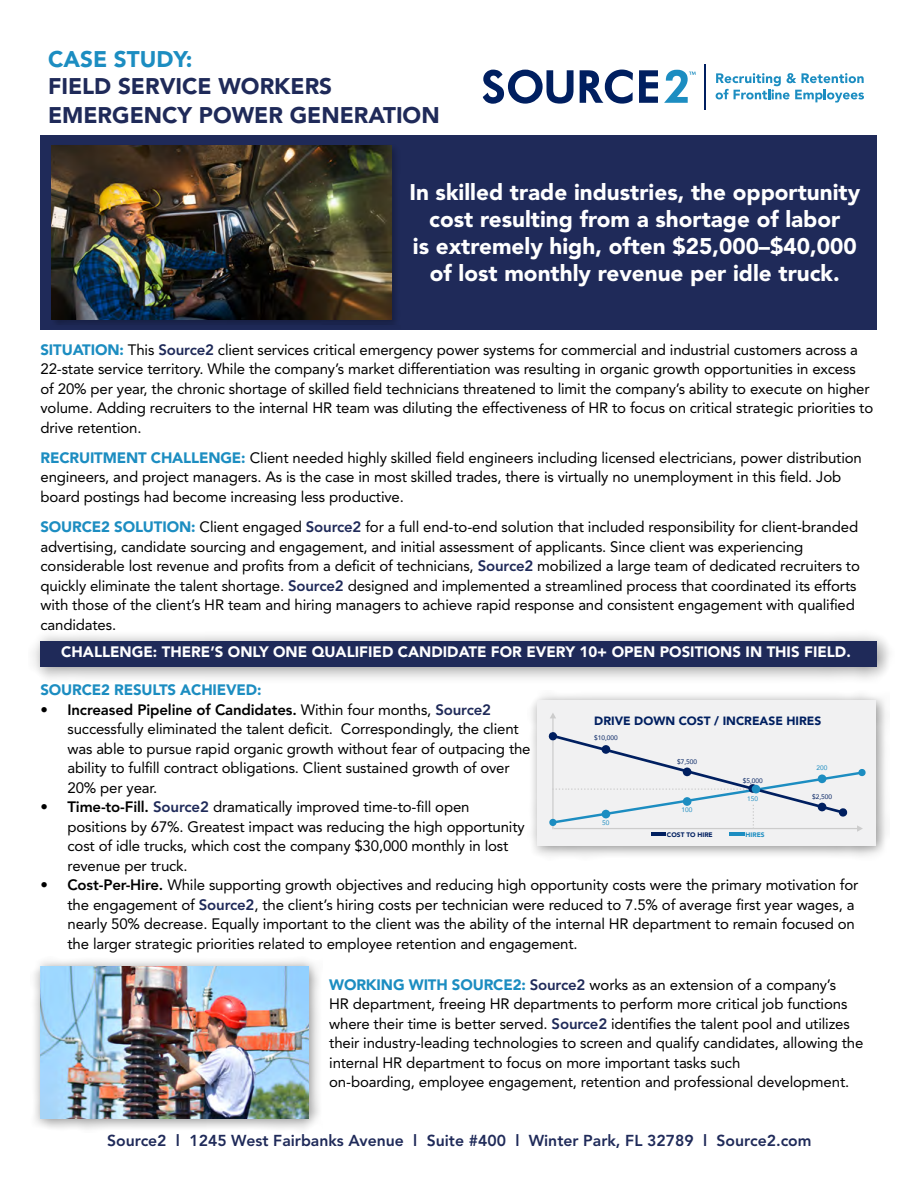
<style>
.page{position:relative;width:918px;height:1188px;background:#fff}
.page>*{position:absolute;margin:0;border:0;box-sizing:border-box;transform-origin:0 0}
.t1{font:900 22.5px/27px "Avenir";color:#fff;text-align:center}
.t2{font:900 22.5px/28.5px "Avenir";color:#1f2a59}
.t3{font:900 22.5px "Avenir";color:#1c8dc1}
.t4{font:800 15.75px "Avenir";color:#1f2a59}
.t5{font:15px/19.5px "Avenir";letter-spacing:-.01em;color:#000}
.t6{font:900 15px "Avenir";color:#fff}
.t7{font:900 15px "Avenir";letter-spacing:-.01em;color:#1c8dc1}
.t8{font:900 12px "Avenir";color:#001f60}
.t9{font:6.6px "Avenir";color:#001f60}
.t10{font:6.6px "Avenir";color:#1c8dc1}
.t11{font:900 6.6px "Avenir";color:#001f60}
.t12{font:900 6.6px "Avenir";color:#1c8dc1}
.s1{font-weight:900;color:#1c8dc1}
.s2{font-weight:800;color:#1f2a59}
.s3{font-weight:800}
</style>
<div class="page">
<div style="left:40px;top:135px;width:838px;height:195px;background:#1f2a59"></div>
<div style="left:50px;top:144px;width:351px;height:185px;background:#000;opacity:.25"></div>
<img style="left:51px;top:146px;width:340px;height:173px">
<div style="left:527px;top:690px;width:363px;height:170px;background:#000;opacity:.45"></div>
<div style="left:538px;top:700px;width:338px;height:146px;background:#f1f1f2"></div>
<svg style="left:548px;top:713px;width:318px;height:119px"></svg>
<hr style="left:651px;top:832px;width:14px;height:4px;background:#001f60">
<hr style="left:729px;top:832px;width:15px;height:4px;background:#1c8dc1">
<div style="left:602px;top:745px;width:8px;height:9px;background:#001f60;border-radius:50%"></div>
<div style="left:683px;top:768px;width:8px;height:8px;background:#001f60;border-radius:50%"></div>
<svg style="left:748px;top:784px;width:9px;height:9px"></svg>
<div style="left:818px;top:803px;width:8px;height:8px;background:#001f60;border-radius:50%"></div>
<div style="left:818px;top:774px;width:8px;height:9px;background:#1c8dc1;border-radius:50%"></div>
<div style="left:752px;top:785px;width:8px;height:8px;background:#1c8dc1;border-radius:50%"></div>
<div style="left:683px;top:797px;width:8px;height:9px;background:#1c8dc1;border-radius:50%"></div>
<div style="left:602px;top:810px;width:8px;height:8px;background:#1c8dc1;border-radius:50%"></div>
<div style="left:28px;top:629px;width:866px;height:55px;background:#000;opacity:.45"></div>
<div style="left:40px;top:641px;width:838px;height:26px;background:#1f2a59"></div>
<div style="left:31px;top:957px;width:292px;height:176px;background:#000;opacity:.45"></div>
<img style="left:40px;top:966px;width:269px;height:153px">
<svg style="left:483px;top:70px;width:91px;height:34px"></svg>
<svg style="left:580px;top:70px;width:53px;height:34px"></svg>
<svg style="left:639px;top:70px;width:19px;height:33px"></svg>
<svg style="left:664px;top:70px;width:32px;height:33px"></svg>
<svg style="left:716px;top:73px;width:148px;height:30px"></svg>
<hr style="left:705px;top:64px;width:1px;height:45px;background:#001f60">
<h1 class="t3" style="left:48px;top:46px;width:146px">CASE STUDY:</h1>
<h1 class="t2" style="left:48px;top:72px;width:393px">FIELD SERVICE WORKERS<br>EMERGENCY POWER GENERATION</h1>
<h1 class="t1" style="left:409px;top:179px;width:452px">In skilled trade industries, the opportunity cost resulting from a shortage of labor<br>is extremely high, often $25,000–$40,000 of lost monthly revenue per idle truck.</h1>
<p class="t5" style="left:40px;top:340px;width:834px"><span class="s1">SITUATION:</span> This <span class="s2">Source2</span> client services critical emergency power systems for commercial and industrial customers across a 22-state service territory. While the company’s market differentiation was resulting in organic growth opportunities in excess<br>of 20% per year, the chronic shortage of skilled field technicians threatened to limit the company’s ability to execute on higher volume. Adding recruiters to the internal HR team was diluting the effectiveness of HR to focus on critical strategic priorities to drive retention.</p>
<p class="t5" style="left:41px;top:448px;width:823px"><span class="s1">RECRUITMENT CHALLENGE:</span> Client needed highly skilled field engineers including licensed electricians, power distribution engineers, and project managers. As is the case in most skilled trades, there is virtually no unemployment in this field. Job board postings had become increasing less productive.</p>
<p class="t5" style="left:41px;top:517px;width:821px"><span class="s1">SOURCE2 SOLUTION:</span> Client engaged <span class="s2">Source2</span> for a full end-to-end solution that included responsibility for client-branded advertising, candidate sourcing and engagement, and initial assessment of applicants. Since client was experiencing considerable lost revenue and profits from a deficit of technicians, <span class="s2">Source2</span> mobilized a large team of dedicated recruiters to quickly eliminate the talent shortage. <span class="s2">Source2</span> designed and implemented a streamlined process that coordinated its efforts with those of the client’s HR team and hiring managers to achieve rapid response and consistent engagement with qualified candidates.</p>
<p class="t6" style="left:61px;top:643px;width:791px">CHALLENGE: THERE’S ONLY ONE QUALIFIED CANDIDATE FOR EVERY 10+ OPEN POSITIONS IN THIS FIELD.</p>
<p class="t7" style="left:41px;top:681px;width:223px">SOURCE2 RESULTS ACHIEVED:</p>
<p class="t5" style="left:68px;top:700px;width:465px;text-indent:-27px"><span class="s3">• Increased Pipeline of Candidates.</span> Within four months, <span class="s2">Source2 </span>successfully eliminated the talent deficit. Correspondingly, the client was able to pursue rapid organic growth without fear of outpacing the ability to fulfill contract obligations. Client sustained growth of over 20% per year.</p>
<p class="t5" style="left:68px;top:797px;width:459px;text-indent:-27px"><span class="s3">• Time-to-Fill.</span> <span class="s2">Source2</span> dramatically improved time-to-fill open positions by 67%. Greatest impact was reducing the high opportunity cost of idle trucks, which cost the company $30,000 monthly in lost revenue per truck.</p>
<p class="t5" style="left:68px;top:875px;width:793px;text-indent:-27px"><span class="s3">• Cost-Per-Hire.</span> While supporting growth objectives and reducing high opportunity costs were the primary motivation for the engagement of <span class="s2">Source2</span>, the client’s hiring costs per technician were reduced to 7.5% of average first year wages, a nearly 50% decrease. Equally important to the client was the ability of the internal HR department to remain focused on the larger strategic priorities related to employee retention and engagement.</p>
<p class="t5" style="left:329px;top:975px;width:536px"><span class="s1">WORKING WITH SOURCE2:</span> <span class="s2">Source2</span> works as an extension of a company’s<br>HR department, freeing HR departments to perform more critical job functions where their time is better served. <span class="s2">Source2</span> identifies the talent pool and utilizes their industry-leading technologies to screen and qualify candidates, allowing the internal HR department to focus on more important tasks such<br>on-boarding, employee engagement, retention and professional development.</p>
<p class="t8" style="left:594px;top:710px;width:229px">DRIVE DOWN COST / INCREASE HIRES</p>
<p class="t9" style="left:594px;top:732px;width:25px">$10,000</p>
<p class="t9" style="left:677px;top:757px;width:22px">$7,500</p>
<p class="t10" style="left:817px;top:762px;width:12px">200</p>
<p class="t9" style="left:812px;top:792px;width:22px">$2,500</p>
<p class="t9" style="left:743px;top:776px;width:22px">$5,000</p>
<p class="t10" style="left:747px;top:794px;width:12px">150</p>
<p class="t10" style="left:682px;top:804px;width:12px">100</p>
<p class="t10" style="left:602px;top:817px;width:9px">50</p>
<p class="t11" style="left:667px;top:829px;width:47px">COST TO HIRE</p>
<p class="t12" style="left:746px;top:829px;width:21px">HIRES</p>
<p class="t4" style="left:107px;top:1131px;width:706px">Source2 l 1245 West Fairbanks Avenue l Suite #400 l Winter Park, FL 32789 l Source2.com</p>
</div>
